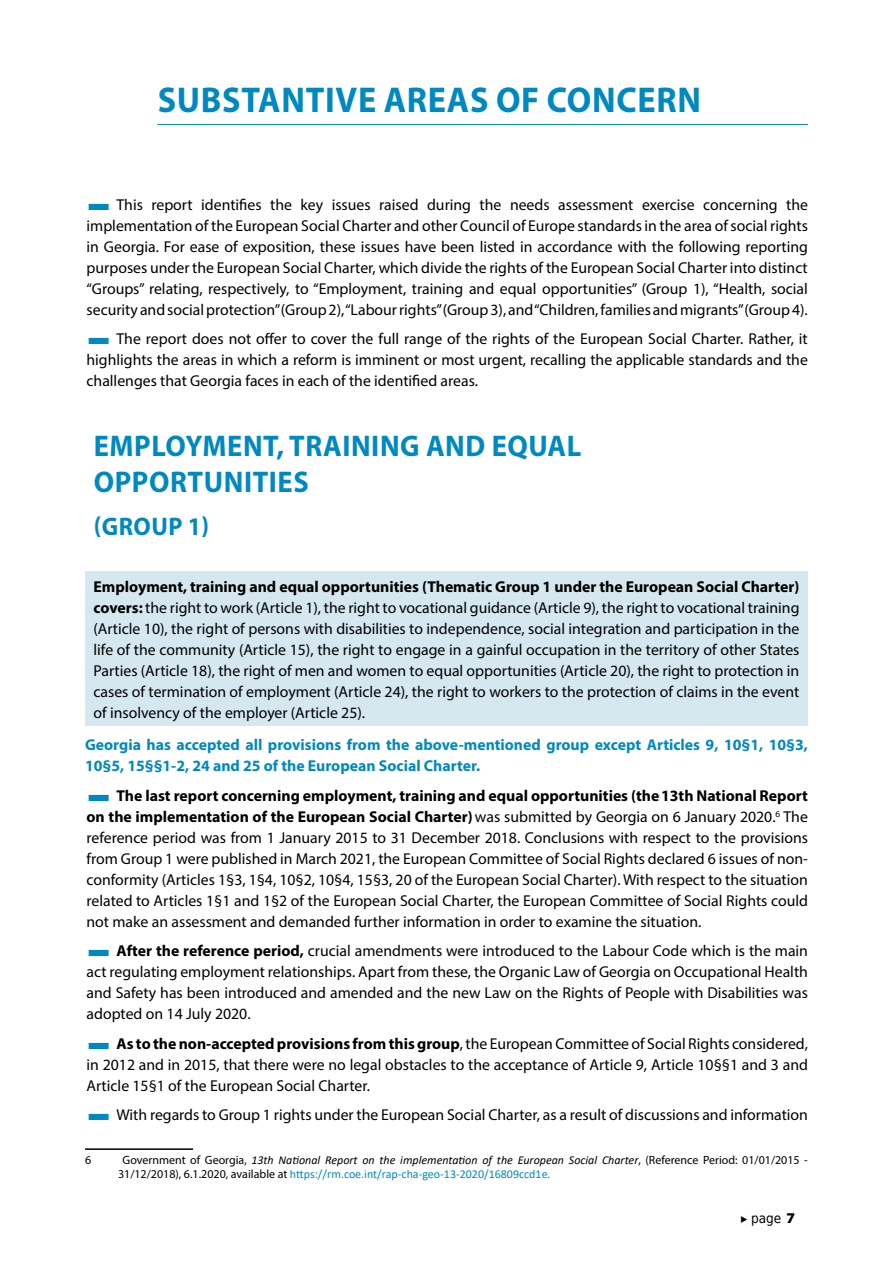
<style>
.page{position:relative;width:893px;height:1263px;background:#fff}
.page>*{position:absolute;margin:0;border:0;box-sizing:border-box;transform-origin:0 0}
.t1{font:700 36px "Myriad Pro";letter-spacing:.02em;color:#0089c0;scale:.95 1}
.t2{font:700 30px/36px "Myriad Pro";letter-spacing:.02em;color:#0089c0;scale:.95 1}
.t3{font:700 25.5px "Myriad Pro";letter-spacing:.02em;color:#0089c0;scale:.95 1}
.t4{font:15.75px/21px "Myriad Pro";color:#000;text-align:justify}
.t5{font:700 15.75px/21px "Myriad Pro";color:#0089c0}
.t6{font:13.5px "DejaVu Sans Condensed";color:#000}
.t7{font:12px/14.4px "Myriad Pro";color:#000}
.s1{font-family:"Lucida Sans Unicode";font-size:10.5px;color:#0089c0}
.s2{font-weight:700}
.s3{font-family:"Calibri";font-style:italic}
.s4{font-family:"Calibri";color:#0089c0}
.s5{color:#0089c0}
.s6{font-family:"Myriad Pro";font-weight:900;font-size:15px}
</style>
<div class="page">
<hr style="left:157px;top:124px;width:651px;height:1px;background:#0089c0">
<div style="left:85px;top:571px;width:723px;height:155px;background:#d5e7ef"></div>
<hr style="left:85px;top:1148px;width:108px;height:2px;background:#000">
<h1 class="t1" style="left:158px;top:76px;width:573px">SUBSTANTIVE AREAS OF CONCERN</h1>
<p class="t4" style="left:85px;top:194px;width:724px"><span class="s1">■</span> This report identifies the key issues raised during the needs assessment exercise concerning the implementation of the European Social Charter and other Council of Europe standards in the area of social rights in Georgia. For ease of exposition, these issues have been listed in accordance with the following reporting purposes under the European Social Charter, which divide the rights of the European Social Charter into distinct “Groups” relating, respectively, to “Employment, training and equal opportunities” (Group 1), “Health, social security and social protection” (Group 2), “Labour rights” (Group 3), and “Children, families and migrants” (Group 4).</p>
<p class="t4" style="left:85px;top:328px;width:724px"><span class="s1">■</span> The report does not offer to cover the full range of the rights of the European Social Charter. Rather, it highlights the areas in which a reform is imminent or most urgent, recalling the applicable standards and the challenges that Georgia faces in each of the identified areas.</p>
<h2 class="t2" style="left:94px;top:427px;width:515px">EMPLOYMENT, TRAINING AND EQUAL<br>OPPORTUNITIES</h2>
<h3 class="t3" style="left:94px;top:510px;width:123px">(GROUP 1)</h3>
<p class="t4" style="left:94px;top:576px;width:707px"><span class="s2">Employment, training and equal opportunities (Thematic Group 1 under the European Social Charter) covers:</span> the right to work (Article 1), the right to vocational guidance (Article 9), the right to vocational training (Article 10), the right of persons with disabilities to independence, social integration and participation in the life of the community (Article 15), the right to engage in a gainful occupation in the territory of other States Parties (Article 18), the right of men and women to equal opportunities (Article 20), the right to protection in cases of termination of employment (Article 24), the right to workers to the protection of claims in the event of insolvency of the employer (Article 25).</p>
<p class="t5" style="left:85px;top:734px;width:724px">Georgia has accepted all provisions from the above-mentioned group except Articles 9, 10§1, 10§3,<br>10§5, 15§§1-2, 24 and 25 of the European Social Charter.</p>
<p class="t4" style="left:85px;top:785px;width:724px"><span class="s1">■</span> <span class="s2">The last report concerning employment, training and equal opportunities (the13th National Report on the implementation of the European Social Charter)</span>was submitted by Georgia on 6 January 2020.<sup>6</sup> The reference period was from 1 January 2015 to 31 December 2018. Conclusions with respect to the provisions from Group 1 were published in March 2021, the European Committee of Social Rights declared 6 issues of non&shy;conformity (Articles 1§3, 1§4, 10§2, 10§4, 15§3, 20 of the European Social Charter). With respect to the situation related to Articles 1§1 and 1§2 of the European Social Charter, the European Committee of Social Rights could not make an assessment and demanded further information in order to examine the situation.</p>
<p class="t4" style="left:85px;top:940px;width:724px"><span class="s1">■</span> <span class="s2">After the reference period,</span> crucial amendments were introduced to the Labour Code which is the main act regulating employment relationships. Apart from these, the Organic Law of Georgia on Occupational Health and Safety has been introduced and amended and the new Law on the Rights of People with Disabilities was adopted on 14 July 2020.</p>
<p class="t4" style="left:85px;top:1033px;width:724px"><span class="s1">■</span> <span class="s2">As to the non-accepted provisions from this group</span>, the European Committee of Social Rights considered, in 2012 and in 2015, that there were no legal obstacles to the acceptance of Article 9, Article 10§§1 and 3 and Article 15§1 of the European Social Charter.</p>
<p class="t4" style="left:85px;top:1104px;width:724px"><span class="s1">■</span> With regards to Group 1 rights under the European Social Charter, as a result of discussions and information</p>
<p class="t7" style="left:85px;top:1152px;width:8px">6</p>
<p class="t7" style="left:118px;top:1152px;width:691px;text-indent:5px">Government of Georgia, <span class="s3">13th National Report on the implementation of the European Social Charter</span>, (Reference Period: 01/01/2015 -<br>31/12/2018), 6.1.2020, available at <span class="s4">https://rm.coe.int/rap-cha-geo-13-2020/16809ccd1e</span><span class="s5">.</span></p>
<p class="t6" style="left:741px;top:1208px;width:56px">▸ page <span class="s6">7</span></p>
</div>
